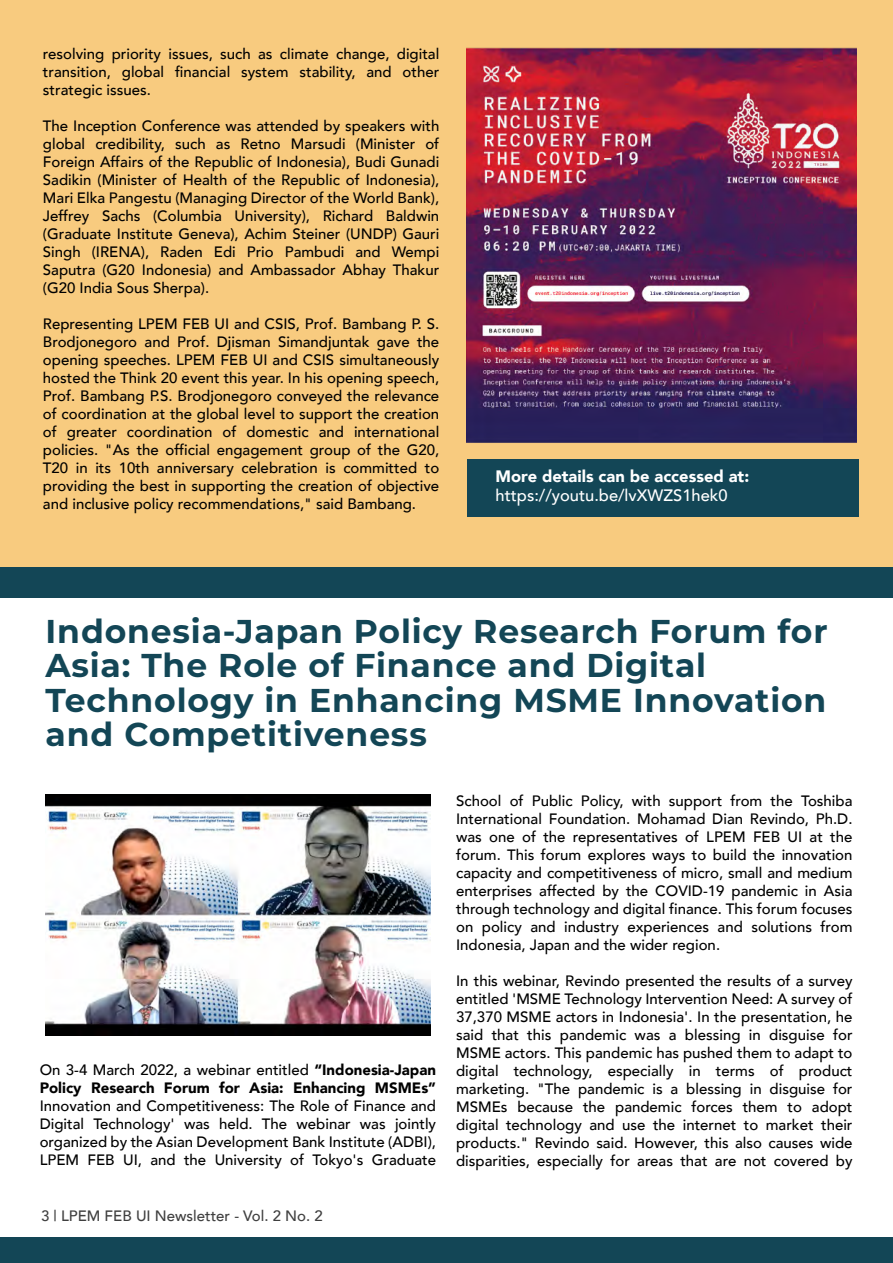
<style>
.page{position:relative;width:893px;height:1263px;background:#fff}
.page>*{position:absolute;margin:0;border:0;box-sizing:border-box;transform-origin:0 0}
.t1{font:700 33px/34.5px "Montserrat";letter-spacing:.025em;color:#134656}
.t2{font:500 16.5px "Avenir";color:#fff}
.t3{font:900 16.5px "Avenir";color:#fff}
.t4{font:500 15px/18px "Avenir";color:#000;text-align:justify}
.t5{font:900 15px/18px "Avenir";color:#000}
.t6{font:500 15px "Avenir";color:#3f3f3f}
.s1{font-weight:500}
</style>
<div class="page">
<div style="left:0;top:1238px;width:893px;height:25px;background:#134656"></div>
<div style="left:0;top:566px;width:893px;height:31px;background:#134656"></div>
<div style="left:0;top:0;width:893px;height:566px;background:#f8cb7f"></div>
<div style="left:467px;top:459px;width:391px;height:57px;background:#134656"></div>
<img style="left:467px;top:48px;width:390px;height:395px">
<img style="left:45px;top:794px;width:386px;height:241px">
<p class="t4" style="left:43px;top:44px;width:398px">resolving priority issues, such as climate change, digital transition, global financial system stability, and other strategic issues.</p>
<p class="t4" style="left:43px;top:116px;width:398px">The Inception Conference was attended by speakers with global credibility, such as Retno Marsudi (Minister of Foreign Affairs of the Republic of Indonesia), Budi Gunadi Sadikin (Minister of Health of the Republic of Indonesia), Mari Elka Pangestu (Managing Director of the World Bank), Jeffrey Sachs (Columbia University), Richard Baldwin (Graduate Institute Geneva), Achim Steiner (UNDP) Gauri Singh (IRENA), Raden Edi Prio Pambudi and Wempi Saputra (G20 Indonesia) and Ambassador Abhay Thakur (G20 India Sous Sherpa).</p>
<p class="t4" style="left:43px;top:314px;width:398px">Representing LPEM FEB UI and CSIS, Prof. Bambang P. S.<br>Brodjonegoro and Prof. Djisman Simandjuntak gave the opening speeches. LPEM FEB UI and CSIS simultaneously hosted the Think 20 event this year. In his opening speech, Prof. Bambang P.S. Brodjonegoro conveyed the relevance of coordination at the global level to support the creation of greater coordination of domestic and international policies. "As the official engagement group of the G20, T20 in its 10th anniversary celebration is committed to providing the best in supporting the creation of objective and inclusive policy recommendations," said Bambang.</p>
<p class="t3" style="left:496px;top:462px;width:255px">More details can be accessed at:</p>
<p class="t2" style="left:496px;top:481px;width:233px">https://youtu.be/lvXWZS1hek0</p>
<h1 class="t1" style="left:46px;top:612px;width:783px">Indonesia-Japan Policy Research Forum for Asia: The Role of Finance and Digital Technology in Enhancing MSME Innovation and Competitiveness</h1>
<p class="t5" style="left:40px;top:1060px;width:398px"><span class="s1">On 3-4 March 2022, a webinar entitled</span> “Indonesia-Japan<br>Policy Research Forum for Asia: Enhancing MSMEs”</p>
<p class="t4" style="left:40px;top:1096px;width:398px">Innovation and Competitiveness: The Role of Finance and Digital Technology' was held. The webinar was jointly organized by the Asian Development Bank Institute (ADBI), LPEM FEB UI, and the University of Tokyo's Graduate</p>
<p class="t6" style="left:41px;top:1202px;width:283px">3 | LPEM FEB UI Newsletter - Vol. 2 No. 2</p>
<p class="t4" style="left:456px;top:790px;width:398px">School of Public Policy, with support from the Toshiba International Foundation. Mohamad Dian Revindo, Ph.D. was one of the representatives of LPEM FEB UI at the forum. This forum explores ways to build the innovation capacity and competitiveness of micro, small and medium enterprises affected by the COVID-19 pandemic in Asia through technology and digital finance. This forum focuses on policy and industry experiences and solutions from Indonesia, Japan and the wider region.</p>
<p class="t4" style="left:456px;top:970px;width:398px">In this webinar, Revindo presented the results of a survey entitled 'MSME Technology Intervention Need: A survey of 37,370 MSME actors in Indonesia'. In the presentation, he said that this pandemic was a blessing in disguise for MSME actors. This pandemic has pushed them to adapt to digital technology, especially in terms of product marketing. "The pandemic is a blessing in disguise for MSMEs because the pandemic forces them to adopt digital technology and use the internet to market their products." Revindo said. However, this also causes wide disparities, especially for areas that are not covered by</p>
</div>
